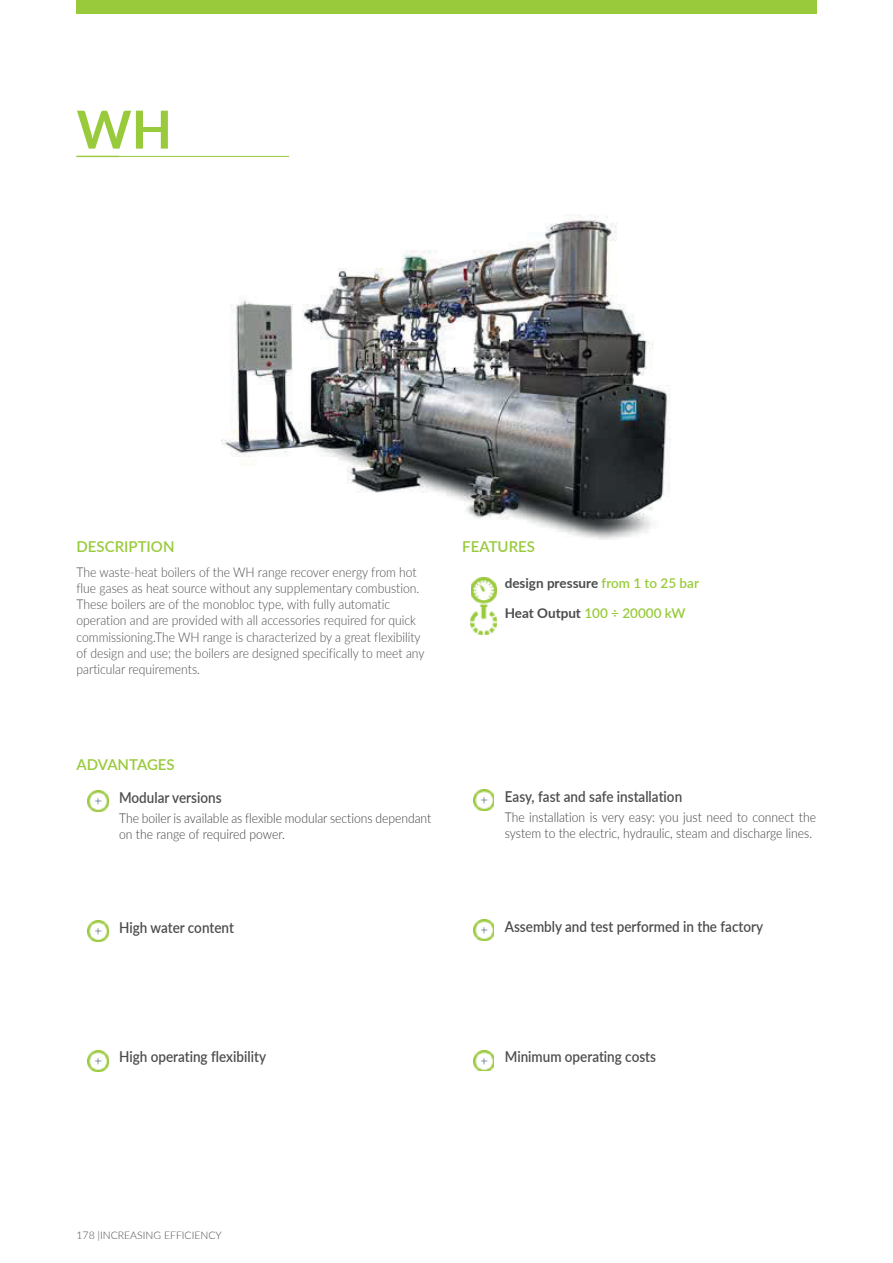
<style>
.page{position:relative;width:893px;height:1263px;background:#fff}
.page>*{position:absolute;margin:0;border:0;box-sizing:border-box;transform-origin:0 0}
.t1{font:700 52.5px "Lato";color:#99ca3b}
.t2{font:600 15px "Lato";color:#4b4c4d;scale:.9 1}
.t3{font:600 15px "Lato";color:#99ca3b}
.t4{font:300 13.5px/16.2px "Lato";color:#4b4c4d;scale:.9 1}
.t5{font:300 13.5px/16.2px "Lato";color:#3e3e3f;scale:.9 1}
.t6{font:700 13.5px "Lato";color:#4b4c4d}
.t7{font:600 13.5px "Lato";color:#99ca3b}
.t8{font:300 10.5px "Lato";color:#4b4c4d}
.s1{font-weight:600;color:#99ca3b}
.s2{font-weight:700;color:#4b4c4d}
</style>
<div class="page">
<div style="left:76px;top:0;width:740px;height:13px;background:#99ca3b"></div>
<hr style="left:77px;top:156px;width:212px;height:1px;background:#99ca3b">
<img style="left:222px;top:214px;width:449px;height:326px">
<img style="left:471px;top:577px;width:25px;height:29px">
<img style="left:471px;top:608px;width:25px;height:27px">
<img style="left:87px;top:791px;width:21px;height:21px">
<img style="left:87px;top:921px;width:21px;height:21px">
<img style="left:87px;top:1051px;width:21px;height:20px">
<img style="left:473px;top:790px;width:21px;height:20px">
<img style="left:473px;top:920px;width:21px;height:21px">
<img style="left:473px;top:1050px;width:21px;height:21px">
<h1 class="t1" style="left:77px;top:97px;width:97px">WH</h1>
<p class="t3" style="left:77px;top:538px;width:100px">DESCRIPTION</p>
<p class="t4" style="left:77px;top:564px;width:388px">The waste-heat boilers of the WH range recover energy from hot flue gases as heat source without any supplementary combustion.<br>These boilers are of the monobloc type, with fully automatic operation and are provided with all accessories required for quick commissioning.The WH range is characterized by a great flexibility of design and use; the boilers are designed specifically to meet any particular requirements.</p>
<p class="t3" style="left:462px;top:538px;width:74px">FEATURES</p>
<p class="t6" style="left:505px;top:574px;width:196px">design pressure <span class="s1">from 1 to 25 bar</span></p>
<p class="t7" style="left:505px;top:605px;width:182px"><span class="s2">Heat Output</span> 100 ÷ 20000 kW</p>
<p class="t3" style="left:77px;top:755px;width:100px">ADVANTAGES</p>
<p class="t2" style="left:119px;top:788px;width:115px">Modular versions</p>
<p class="t5" style="left:119px;top:810px;width:348px">The boiler is available as flexible modular sections dependant on the range of required power.</p>
<p class="t2" style="left:119px;top:918px;width:129px">High water content</p>
<p class="t2" style="left:505px;top:787px;width:199px">Easy, fast and safe installation</p>
<p class="t5" style="left:505px;top:809px;width:347px">The installation is very easy: you just need to connect the system to the electric, hydraulic, steam and discharge lines.</p>
<p class="t2" style="left:505px;top:917px;width:289px">Assembly and test performed in the factory</p>
<p class="t2" style="left:119px;top:1048px;width:165px">High operating flexibility</p>
<p class="t2" style="left:505px;top:1047px;width:170px">Minimum operating costs</p>
<p class="t8" style="left:77px;top:1229px;width:147px">178 |INCREASING EFFICIENCY</p>
</div>
